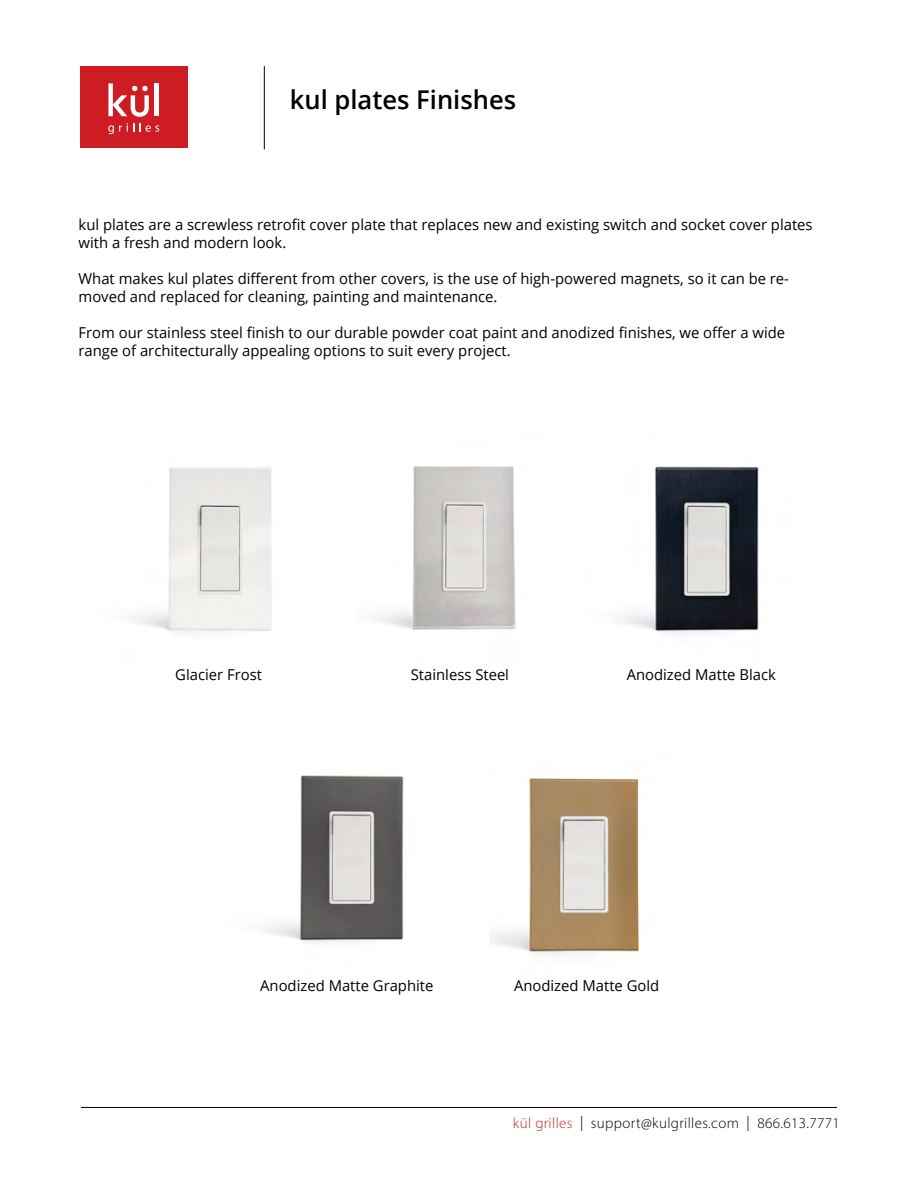
<style>
.page{position:relative;width:918px;height:1188px;background:#fff}
.page>*{position:absolute;margin:0;border:0;box-sizing:border-box;transform-origin:0 0}
.t1{font:600 25.8px "Open Sans";color:#000}
.t2{font:15px/18px "Open Sans";color:#000}
.t3{font:300 15px "Myriad Pro";letter-spacing:.025em;color:#000}
.s1{color:#cd1d23}
.s2{font-size:22.5px}
</style>
<div class="page">
<img style="left:377px;top:466px;width:139px;height:164px">
<img style="left:489px;top:778px;width:150px;height:178px">
<img style="left:266px;top:775px;width:138px;height:168px">
<img style="left:616px;top:466px;width:143px;height:168px">
<img style="left:133px;top:467px;width:139px;height:166px">
<hr style="left:264px;top:66px;width:1px;height:83px;background:#000">
<div style="left:80px;top:66px;width:107px;height:82px;background:#cd1d23"></div>
<svg style="left:108px;top:83px;width:41px;height:34px"></svg>
<hr style="left:155px;top:83px;width:4px;height:33px;background:#fff">
<svg style="left:108px;top:123px;width:26px;height:11px"></svg>
<svg style="left:140px;top:123px;width:19px;height:9px"></svg>
<hr style="left:81px;top:1107px;width:756px;height:1px;background:#000">
<p class="t1" style="left:290px;top:82px;width:228px">kul plates Finishes</p>
<p class="t2" style="left:79px;top:215px;width:736px">kul plates are a screwless retrofit cover plate that replaces new and existing switch and socket cover plates with a fresh and modern look.</p>
<p class="t2" style="left:79px;top:269px;width:712px">What makes kul plates different from other covers, is the use of high-powered magnets, so it can be re&shy;moved and replaced for cleaning, painting and maintenance.</p>
<p class="t2" style="left:79px;top:323px;width:708px">From our stainless steel finish to our durable powder coat paint and anodized finishes, we offer a wide range of architecturally appealing options to suit every project.</p>
<p class="t2" style="left:175px;top:665px;width:88px">Glacier Frost</p>
<p class="t2" style="left:411px;top:665px;width:100px">Stainless Steel</p>
<p class="t2" style="left:627px;top:665px;width:151px">Anodized Matte Black</p>
<p class="t2" style="left:260px;top:976px;width:175px">Anodized Matte Graphite</p>
<p class="t2" style="left:514px;top:976px;width:147px">Anodized Matte Gold</p>
<p class="t3" style="left:513px;top:1114px;width:328px"><span class="s1">kül grilles</span> <span class="s2">I</span> support@kulgrilles.com <span class="s2">I</span> 866.613.7771</p>
</div>
